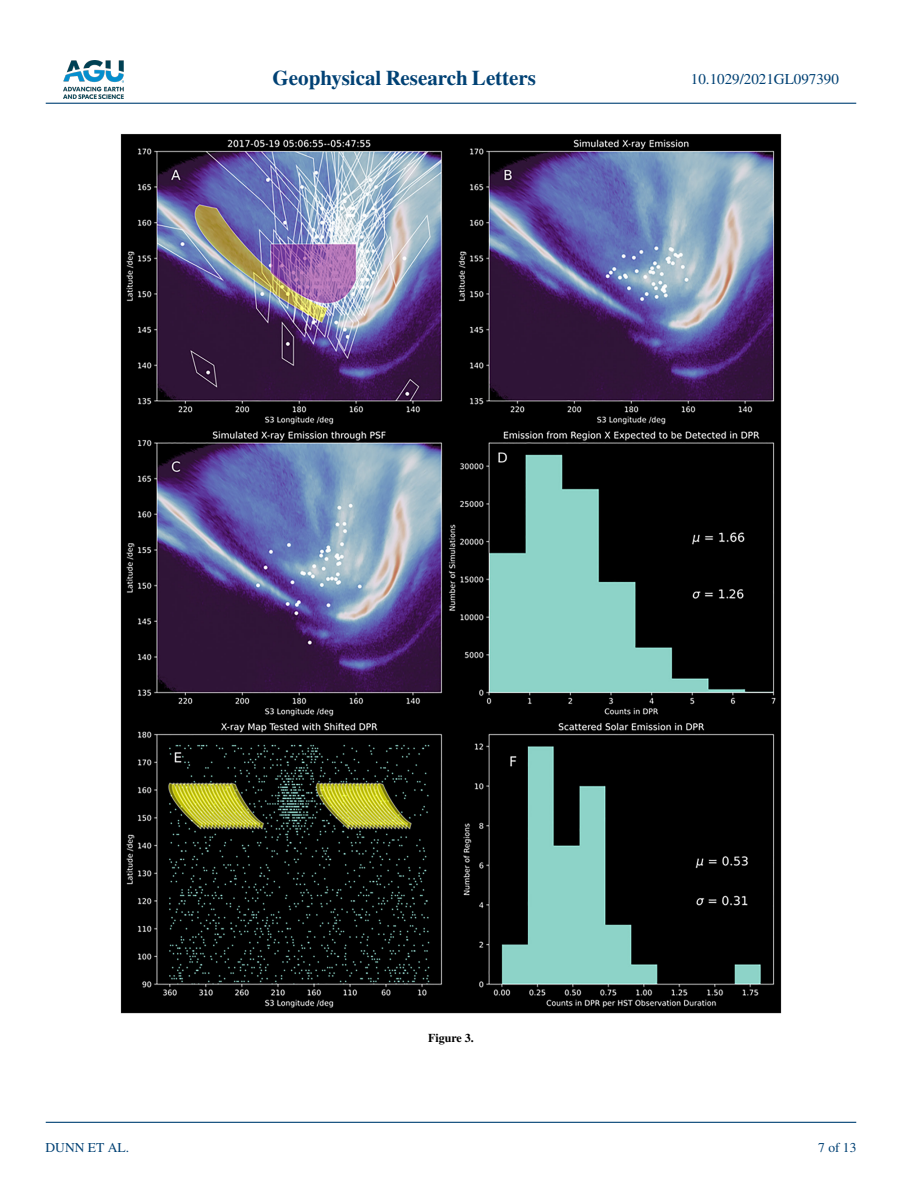
<style>
.page{position:relative;width:902px;height:1183px;background:#fff}
.page>*{position:absolute;margin:0;border:0;box-sizing:border-box;transform-origin:0 0}
.t1{font:700 21px "STIX";color:#004174}
.t2{font:15px "STIX";color:#004174}
.t3{font:13.5px "STIX";color:#004174}
.t4{font:700 12px "STIX";color:#000}
</style>
<div class="page">
<img style="left:63px;top:60px;width:60px;height:39px">
<hr style="left:46px;top:103px;width:810px;height:1px;background:#004174">
<hr style="left:46px;top:1121px;width:810px;height:1px;background:#004174">
<img style="left:120px;top:134px;width:661px;height:879px">
<p class="t1" style="left:272px;top:66px;width:265px">Geophysical Research Letters</p>
<p class="t2" style="left:691px;top:69px;width:149px">10.1029/2021GL097390</p>
<p class="t3" style="left:45px;top:1138px;width:85px">DUNN ET AL.</p>
<p class="t4" style="left:428px;top:1030px;width:47px">Figure 3.</p>
<p class="t3" style="left:818px;top:1138px;width:40px">7 of 13</p>
</div>
